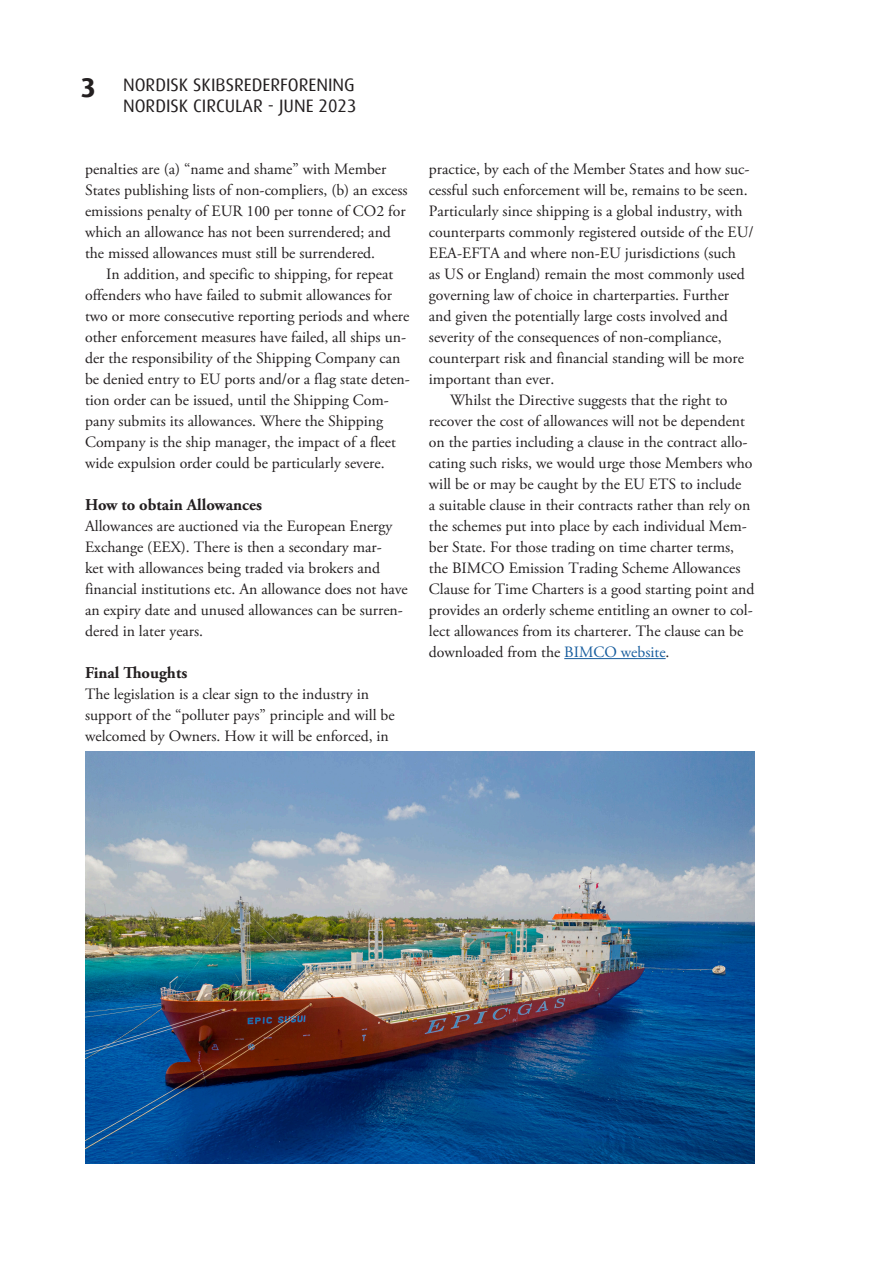
<style>
.page{position:relative;width:893px;height:1263px;background:#fff}
.page>*{position:absolute;margin:0;border:0;box-sizing:border-box;transform-origin:0 0}
.t1{font:700 27px "Dax";color:#231f20}
.t2{font:18px "Dax";color:#231f20}
.Nordisk_mellomtittel{font:700 16.5px "Adobe Garamond Pro";color:#231f20}
.Nordisk_brødtekst_u{font:15.75px/21px "Adobe Garamond Pro";color:#231f20}
.Nordisk_brødtekst_in{font:15.75px/21px "Adobe Garamond Pro";color:#231f20}
.s1{color:#175d9e}
</style>
<div class="page">
<hr style="left:564px;top:658px;width:102px;height:1px;background:#175d9e">
<img style="left:85px;top:751px;width:670px;height:413px">
<p class="t1" style="left:81px;top:73px;width:17px">3</p>
<p class="t2" style="left:123px;top:75px;width:233px">NORDISK SKIBSREDERFORENING</p>
<p class="t2" style="left:123px;top:96px;width:235px">NORDISK CIRCULAR - JUNE 2023</p>
<p class="Nordisk_brødtekst_u" style="left:85px;top:159px;width:324px">penalties are (a) “name and shame” with Member States publishing lists of non-compliers, (b) an excess emissions penalty of EUR 100 per tonne of CO2 for which an allowance has not been surrendered; and the missed allowances must still be surrendered.</p>
<p class="Nordisk_brødtekst_in" style="left:85px;top:264px;width:326px;text-indent:21px">In addition, and specific to shipping, for repeat offenders who have failed to submit allowances for two or more consecutive reporting periods and where other enforcement measures have failed, all ships un&shy;der the responsibility of the Shipping Company can be denied entry to EU ports and/or a flag state deten&shy;tion order can be issued, until the Shipping Com&shy;pany submits its allowances. Where the Shipping Company is the ship manager, the impact of a fleet wide expulsion order could be particularly severe.</p>
<p class="Nordisk_mellomtittel" style="left:85px;top:495px;width:178px">How to obtain Allowances</p>
<p class="Nordisk_brødtekst_u" style="left:85px;top:516px;width:324px">Allowances are auctioned via the European Energy Exchange (EEX). There is then a secondary mar-<br>ket with allowances being traded via brokers and financial institutions etc. An allowance does not have an expiry date and unused allowances can be surren&shy;dered in later years.</p>
<p class="Nordisk_mellomtittel" style="left:85px;top:663px;width:104px">Final Thoughts</p>
<p class="Nordisk_brødtekst_u" style="left:85px;top:684px;width:311px">The legislation is a clear sign to the industry in support of the “polluter pays” principle and will be welcomed by Owners. How it will be enforced, in</p>
<p class="Nordisk_brødtekst_u" style="left:429px;top:159px;width:326px">practice, by each of the Member States and how suc&shy;cessful such enforcement will be, remains to be seen.<br>Particularly since shipping is a global industry, with counterparts commonly registered outside of the EU/ EEA-EFTA and where non-EU jurisdictions (such<br>as US or England) remain the most commonly used governing law of choice in charterparties. Further and given the potentially large costs involved and severity of the consequences of non-compliance, counterpart risk and financial standing will be more important than ever.</p>
<p class="Nordisk_brødtekst_in" style="left:429px;top:390px;width:327px;text-indent:21px">Whilst the Directive suggests that the right to recover the cost of allowances will not be dependent on the parties including a clause in the contract allo&shy;cating such risks, we would urge those Members who will be or may be caught by the EU ETS to include<br>a suitable clause in their contracts rather than rely on the schemes put into place by each individual Mem&shy;ber State. For those trading on time charter terms, the BIMCO Emission Trading Scheme Allowances Clause for Time Charters is a good starting point and provides an orderly scheme entitling an owner to col&shy;lect allowances from its charterer. The clause can be downloaded from the <span class="s1">BIMCO website</span>.</p>
</div>
